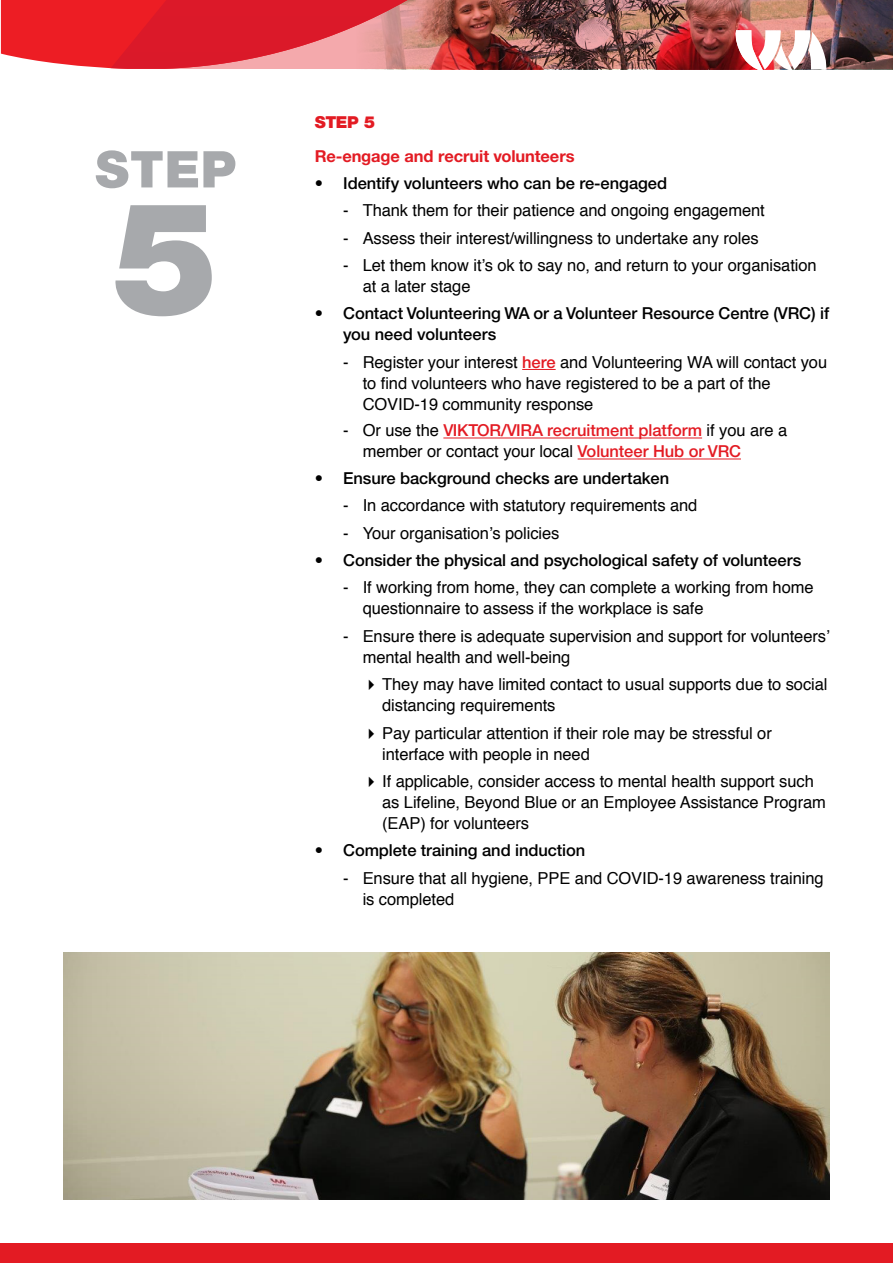
<style>
.page{position:relative;width:893px;height:1263px;background:#fff}
.page>*{position:absolute;margin:0;border:0;box-sizing:border-box;transform-origin:0 0}
.t1{font:900 157.8px "Helvetica Neue";color:#a7a9ac}
.t2{font:900 50.7px "Helvetica Neue";color:#a7a9ac}
.t3{font:16.5px/21px "Helvetica";letter-spacing:-.005em;color:#000}
.t4{font:500 16.5px/21px "Helvetica Neue";letter-spacing:-.005em;color:#000}
.t5{font:500 16.5px/21px "Helvetica Neue";letter-spacing:-.005em;color:#e31b23}
.t6{font:700 16.5px "Helvetica Neue";letter-spacing:-.005em;color:#e31b23}
.t7{font:900 16.5px "Helvetica Neue";color:#e31b23}
.s1{font-family:"Helvetica Neue";font-weight:500;color:#e31b23}
.s2{font-family:"Helvetica";font-weight:400;color:#000}
</style>
<div class="page">
<img style="left:407px;top:0;width:486px;height:69px">
<svg style="left:1px;top:0;width:406px;height:69px;background:#e43b45"></svg>
<svg style="left:733px;top:30px;width:95px;height:40px"></svg>
<hr style="left:522px;top:369px;width:34px;height:1px;background:#e31b23">
<hr style="left:443px;top:438px;width:259px;height:1px;background:#e31b23">
<hr style="left:578px;top:459px;width:163px;height:1px;background:#e31b23">
<div style="left:0;top:1244px;width:893px;height:19px;background:#e31b23"></div>
<img style="left:64px;top:952px;width:765px;height:247px">
<p class="t2" style="left:95px;top:139px;width:143px">STEP</p>
<p class="t1" style="left:113px;top:165px;width:107px">5</p>
<p class="t7" style="left:315px;top:112px;width:62px">STEP 5</p>
<p class="t6" style="left:315px;top:145px;width:262px">Re-engage and recruit volunteers</p>
<p class="t4" style="left:315px;top:172px;width:354px">• Identify volunteers who can be re-engaged</p>
<p class="t3" style="left:343px;top:200px;width:423px">- Thank them for their patience and ongoing engagement</p>
<p class="t3" style="left:343px;top:228px;width:417px">- Assess their interest/willingness to undertake any roles</p>
<p class="t3" style="left:363px;top:255px;width:455px;text-indent:-20px">- Let them know it’s ok to say no, and return to your organisation at a later stage</p>
<p class="t4" style="left:343px;top:303px;width:487px;text-indent:-28px">• Contact Volunteering WA or a Volunteer Resource Centre (VRC) if you need volunteers</p>
<p class="t3" style="left:363px;top:352px;width:466px;text-indent:-20px">- Register your interest <span class="s1">here</span> and Volunteering WA will contact you to find volunteers who have registered to be a part of the<br>COVID-19 community response</p>
<p class="t5" style="left:363px;top:420px;width:426px;text-indent:-20px"><span class="s2">- Or use the</span> VIKTOR/VIRA recruitment platform <span class="s2">if you are a member or contact your local</span> Volunteer Hub or VRC</p>
<p class="t4" style="left:315px;top:467px;width:356px">• Ensure background checks are undertaken</p>
<p class="t3" style="left:343px;top:495px;width:356px">- In accordance with statutory requirements and</p>
<p class="t3" style="left:343px;top:523px;width:218px">- Your organisation’s policies</p>
<p class="t4" style="left:315px;top:549px;width:488px">• Consider the physical and psychological safety of volunteers</p>
<p class="t3" style="left:363px;top:578px;width:452px;text-indent:-20px">- If working from home, they can complete a working from home questionnaire to assess if the workplace is safe</p>
<p class="t3" style="left:363px;top:626px;width:469px;text-indent:-20px">- Ensure there is adequate supervision and support for volunteers’ mental health and well-being</p>
<p class="t3" style="left:382px;top:674px;width:447px;text-indent:-20px">✔ They may have limited contact to usual supports due to social distancing requirements</p>
<p class="t3" style="left:382px;top:723px;width:391px;text-indent:-20px">✔ Pay particular attention if their role may be stressful or interface with people in need</p>
<p class="t3" style="left:382px;top:771px;width:445px;text-indent:-20px">✔ If applicable, consider access to mental health support such as Lifeline, Beyond Blue or an Employee Assistance Program (EAP) for volunteers</p>
<p class="t4" style="left:315px;top:840px;width:272px">• Complete training and induction</p>
<p class="t3" style="left:363px;top:868px;width:463px;text-indent:-20px">- Ensure that all hygiene, PPE and COVID-19 awareness training is completed</p>
</div>
